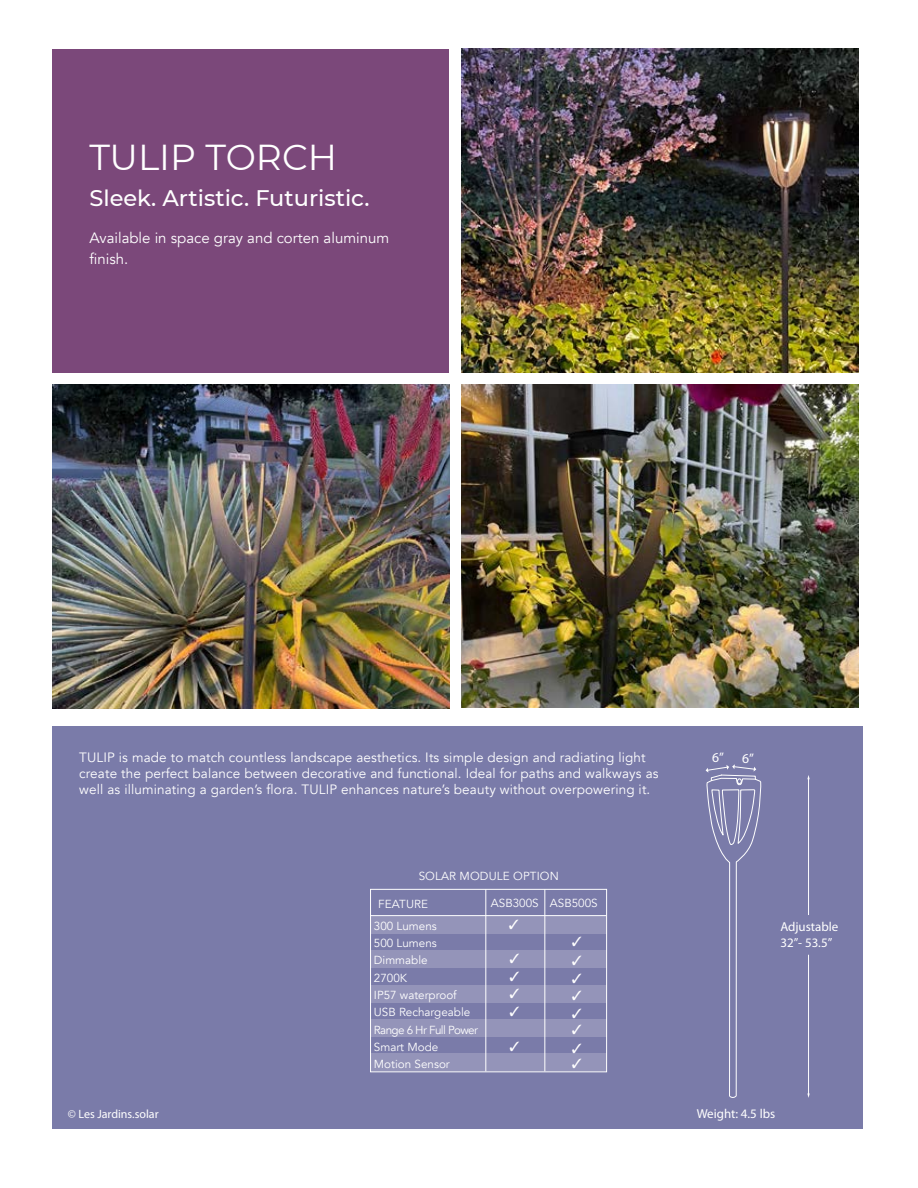
<style>
.page{position:relative;width:918px;height:1188px;background:#fff}
.page>*{position:absolute;margin:0;border:0;box-sizing:border-box;transform-origin:0 0}
.t1{font:36px "Montserrat";color:#fff}
.t2{font:500 22.5px "Montserrat";color:#fff}
.t3{font:15px/21px "Avenir";color:#fff}
.t4{font:13.65px "Myriad Pro";color:#fff}
.t5{font:13.5px/16.2px "Avenir";letter-spacing:.01em;color:#fff}
.t6{font:13.05px/15.6px "Myriad Pro";color:#fff}
.t7{font:12px "Myriad Pro";color:#fff}
.t8{font:11.7px/17.4px "Avenir";color:#fff}
</style>
<div class="page">
<img style="left:52px;top:384px;width:397px;height:324px">
<img style="left:462px;top:384px;width:396px;height:323px">
<div style="left:52px;top:49px;width:397px;height:324px;background:#7b487a"></div>
<img style="left:462px;top:49px;width:397px;height:324px">
<div style="left:52px;top:727px;width:810px;height:402px;background:#7a7ba9"></div>
<div style="left:370px;top:916px;width:236px;height:18px;background:#9494b9"></div>
<div style="left:370px;top:950px;width:236px;height:18px;background:#9494b9"></div>
<div style="left:370px;top:985px;width:236px;height:17px;background:#9494b9"></div>
<div style="left:370px;top:1019px;width:236px;height:18px;background:#9494b9"></div>
<div style="left:370px;top:1054px;width:236px;height:17px;background:#9494b9"></div>
<div style="left:370px;top:889px;width:237px;height:183px;border:1px solid #fff"></div>
<hr style="left:370px;top:915px;width:236px;height:1px;background:#fff">
<hr style="left:486px;top:889px;width:1px;height:182px;background:#fff">
<hr style="left:545px;top:889px;width:1px;height:182px;background:#fff">
<hr style="left:808px;top:955px;width:1px;height:139px;background:#fff">
<hr style="left:808px;top:778px;width:1px;height:137px;background:#fff">
<svg style="left:706px;top:764px;width:55px;height:334px"></svg>
<h1 class="t1" style="left:89px;top:137px;width:249px">TULIP TORCH</h1>
<h2 class="t2" style="left:89px;top:185px;width:282px">Sleek. Artistic. Futuristic.</h2>
<p class="t3" style="left:89px;top:229px;width:301px">Available in space gray and corten aluminum finish.</p>
<p class="t5" style="left:79px;top:750px;width:581px">TULIP is made to match countless landscape aesthetics. Its simple design and radiating light create the perfect balance between decorative and functional. Ideal for paths and walkways as well as illuminating a garden’s flora. TULIP enhances nature’s beauty without overpowering it.</p>
<p class="t8" style="left:419px;top:868px;width:142px">SOLAR MODULE OPTION</p>
<p class="t7" style="left:68px;top:1109px;width:92px">© Les Jardins.solar</p>
<p class="t8" style="left:378px;top:897px;width:51px">FEATURE</p>
<p class="t8" style="left:374px;top:918px;width:106px">300 Lumens<br>500 Lumens<br>Dimmable<br>2700K<br>IP57 waterproof<br>USB Rechargeable<br>Range 6 Hr Full Power<br>Smart Mode<br>Motion Sensor</p>
<p class="t8" style="left:491px;top:896px;width:108px">ASB300S ASB500S</p>
<p class="t4" style="left:712px;top:753px;width:13px">6”</p>
<p class="t4" style="left:742px;top:754px;width:13px">6”</p>
<p class="t6" style="left:780px;top:920px;width:60px">Adjustable<br>32”- 53.5”</p>
<p class="t6" style="left:697px;top:1107px;width:80px">Weight: 4.5 lbs</p>
</div>
